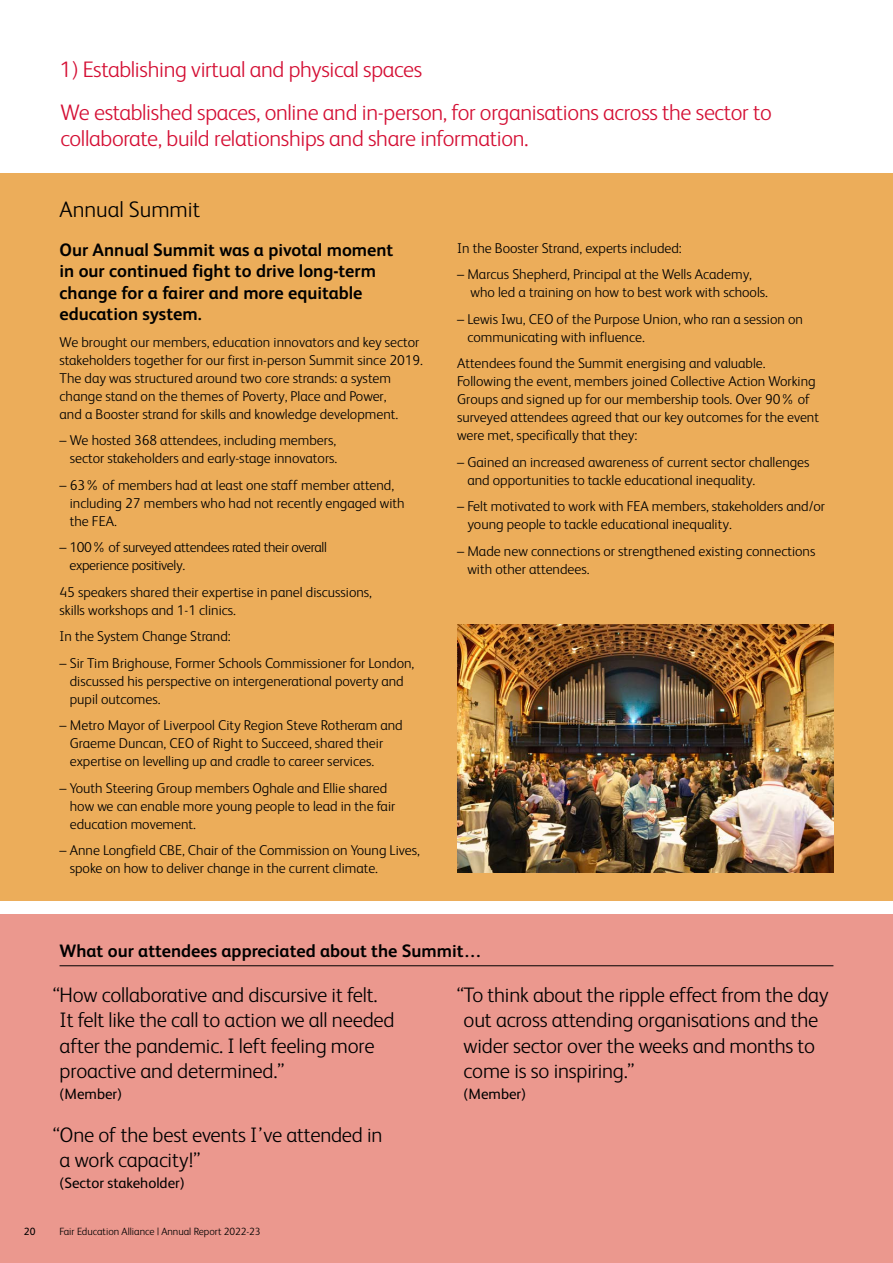
<style>
.page{position:relative;width:893px;height:1263px;background:#fff}
.page>*{position:absolute;margin:0;border:0;box-sizing:border-box;transform-origin:0 0}
.t1{font:300 22.5px/26.2px "FS Albert";letter-spacing:-.015em;color:#d40f34}
.t2{font:300 22.5px "FS Albert";color:#000}
.t3{font:300 21px/25.2px "FS Albert";letter-spacing:-.01em;color:#000}
.t4{font:700 18px/21.6px "FS Albert";color:#000}
.t5{font:15px "FS Albert";color:#000}
.t6{font:300 14.25px/18px "FS Albert";color:#000}
.t7{font:300 14.25px/18px "FS Albert";letter-spacing:-.02em;color:#000}
.t8{font:300 10.5px "FS Albert";color:#000}
.t9{font:10.5px "FS Albert";color:#000}
</style>
<div class="page">
<div style="left:0;top:173px;width:893px;height:728px;background:#ecad5a"></div>
<div style="left:0;top:914px;width:893px;height:349px;background:#eb988e"></div>
<img style="left:457px;top:625px;width:376px;height:247px">
<hr style="left:60px;top:965px;width:773px;height:1px;background:#000">
<h1 class="t1" style="left:60px;top:56px;width:364px">1) Establishing virtual and physical spaces</h1>
<h1 class="t1" style="left:60px;top:99px;width:713px">We established spaces, online and in-person, for organisations across the sector to collaborate, build relationships and share information.</h1>
<h1 class="t2" style="left:60px;top:196px;width:142px">Annual Summit</h1>
<p class="t4" style="left:60px;top:238px;width:335px">Our Annual Summit was a pivotal moment in our continued fight to drive long-term change for a fairer and more equitable education system.</p>
<p class="t6" style="left:60px;top:333px;width:365px">We brought our members, education innovators and key sector stakeholders together for our first in-person Summit since 2019.<br>The day was structured around two core strands: a system change stand on the themes of Poverty, Place and Power,<br>and a Booster strand for skills and knowledge development.</p>
<p class="t6" style="left:60px;top:431px;width:279px;text-align:right">– We hosted 368 attendees, including members, sector stakeholders and early-stage innovators.</p>
<p class="t6" style="left:70px;top:476px;width:336px;text-indent:-10px">– 63% of members had at least one staff member attend, including 27 members who had not recently engaged with the FEA.</p>
<p class="t7" style="left:70px;top:538px;width:259px;text-indent:-10px">– 100% of surveyed attendees rated their overall experience positively.</p>
<p class="t6" style="left:60px;top:583px;width:314px">45 speakers shared their expertise in panel discussions, skills workshops and 1-1 clinics.</p>
<p class="t6" style="left:60px;top:627px;width:173px">In the System Change Strand:</p>
<p class="t6" style="left:70px;top:654px;width:346px;text-indent:-10px">– Sir Tim Brighouse, Former Schools Commissioner for London, discussed his perspective on intergenerational poverty and pupil outcomes.</p>
<p class="t6" style="left:70px;top:716px;width:334px;text-indent:-10px">– Metro Mayor of Liverpool City Region Steve Rotheram and<br>Graeme Duncan, CEO of Right to Succeed, shared their expertise on levelling up and cradle to career services.</p>
<p class="t6" style="left:70px;top:779px;width:327px;text-indent:-10px">– Youth Steering Group members Oghale and Ellie shared how we can enable more young people to lead in the fair education movement.</p>
<p class="t6" style="left:70px;top:841px;width:352px;text-indent:-10px">– Anne Longfield CBE, Chair of the Commission on Young Lives, spoke on how to deliver change in the current climate.</p>
<p class="t6" style="left:457px;top:239px;width:226px">In the Booster Strand, experts included:</p>
<p class="t6" style="left:470px;top:265px;width:299px;text-indent:-13px">– Marcus Shepherd, Principal at the Wells Academy, who led a training on how to best work with schools.</p>
<p class="t6" style="left:467px;top:310px;width:337px;text-indent:-10px">– Lewis Iwu, CEO of the Purpose Union, who ran a session on communicating with influence.</p>
<p class="t6" style="left:457px;top:354px;width:363px">Attendees found the Summit energising and valuable.<br>Following the event, members joined Collective Action Working Groups and signed up for our membership tools. Over 90% of surveyed attendees agreed that our key outcomes for the event were met, specifically that they:</p>
<p class="t6" style="left:467px;top:453px;width:344px;text-indent:-10px">– Gained an increased awareness of current sector challenges and opportunities to tackle educational inequality.</p>
<p class="t6" style="left:467px;top:497px;width:359px;text-indent:-10px">– Felt motivated to work with FEA members, stakeholders and/or young people to tackle educational inequality.</p>
<p class="t6" style="left:467px;top:542px;width:349px;text-indent:-10px">– Made new connections or strengthened existing connections with other attendees.</p>
<p class="t4" style="left:60px;top:940px;width:424px">What our attendees appreciated about the Summit…</p>
<h2 class="t3" style="left:60px;top:982px;width:336px;text-indent:-7px">“How collaborative and discursive it felt.<br>It felt like the call to action we all needed after the pandemic. I left feeling more proactive and determined.”</h2>
<p class="t5" style="left:60px;top:1085px;width:64px">(Member)</p>
<h2 class="t3" style="left:60px;top:1122px;width:324px;text-indent:-7px">“One of the best events I’ve attended in a work capacity!”</h2>
<p class="t5" style="left:60px;top:1175px;width:127px">(Sector stakeholder)</p>
<p class="t9" style="left:24px;top:1225px;width:13px">20</p>
<p class="t8" style="left:60px;top:1225px;width:203px">Fair Education Alliance | Annual Report 2022-23</p>
<h2 class="t3" style="left:464px;top:982px;width:367px;text-indent:-7px">“To think about the ripple effect from the day out across attending organisations and the wider sector over the weeks and months to come is so inspiring.”</h2>
<p class="t5" style="left:464px;top:1085px;width:64px">(Member)</p>
</div>
